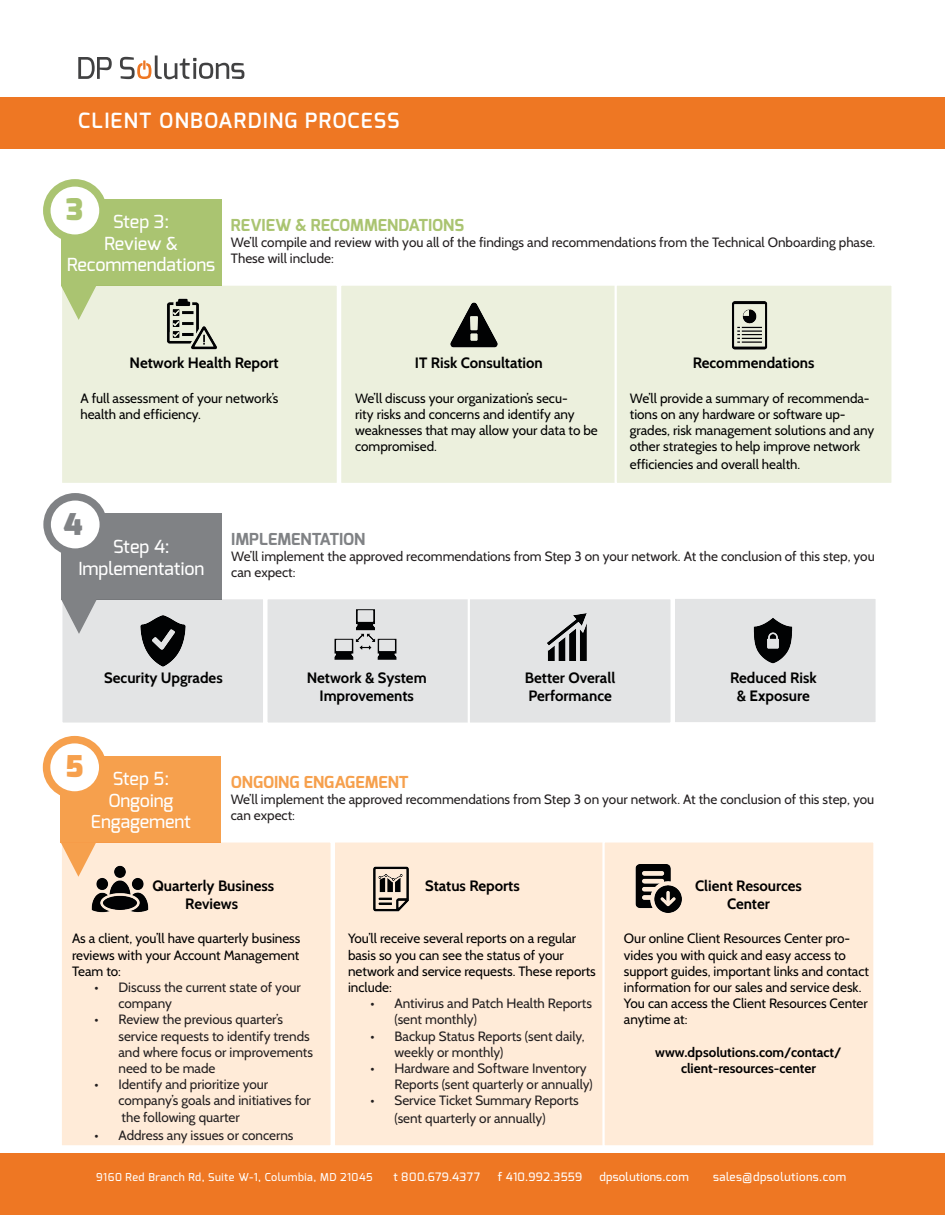
<style>
.page{position:relative;width:945px;height:1215px;background:#fff}
.page>*{position:absolute;margin:0;border:0;box-sizing:border-box;transform-origin:0 0}
.t1{font:900 30px "Exo";color:#aac471}
.t2{font:900 30px "Exo";color:#808285}
.t3{font:900 30px "Exo";color:#f6a04d}
.t4{font:600 21px "Exo";letter-spacing:.06em;color:#fff}
.t5{font:500 18px/21.6px "Exo";color:#fff;text-align:center}
.t6{font:700 16.5px "Exo";color:#aac471}
.t7{font:700 16.5px "Exo";color:#f6a04d}
.t8{font:700 16.5px "Exo";color:#808285}
.t9{font:700 15px "Cabin";color:#000}
.t10{font:13.5px/16.2px "Cabin";color:#231f20}
.t11{font:13.5px/16.2px "Cabin";color:#000}
.t12{font:700 13.5px "Cabin";color:#000}
.t13{font:500 11.55px "Exo";letter-spacing:.045em;color:#fff}
.t14{font:500 11.55px "Exo";letter-spacing:.02em;color:#fff}
.t15{font:500 10.8px "Exo";letter-spacing:.045em;color:#fff}
</style>
<div class="page">
<div style="left:0;top:97px;width:945px;height:51px;background:#ee7723"></div>
<svg style="left:78px;top:57px;width:34px;height:22px"></svg>
<svg style="left:120px;top:55px;width:124px;height:24px"></svg>
<div style="left:60px;top:283px;width:279px;height:202px;background:#ecf0dd;border:2px solid #fff"></div>
<div style="left:339px;top:283px;width:279px;height:202px;background:#ecf0dd;border:2px solid #fff"></div>
<div style="left:615px;top:283px;width:279px;height:202px;background:#ecf0dd;border:2px solid #fff"></div>
<div style="left:61px;top:199px;width:160px;height:87px;background:#aac471"></div>
<div style="left:47px;top:183px;width:56px;height:55px;background:#fff;border-radius:50%"></div>
<div style="left:43px;top:179px;width:64px;height:63px;border:8px solid #aac471;border-radius:50%"></div>
<svg style="left:61px;top:286px;width:35px;height:34px"></svg>
<div style="left:60px;top:597px;width:205px;height:128px;background:#e3e4e5;border:2px solid #fff"></div>
<div style="left:265px;top:597px;width:205px;height:128px;background:#e3e4e5;border:2px solid #fff"></div>
<div style="left:468px;top:597px;width:205px;height:128px;background:#e3e4e5;border:2px solid #fff"></div>
<div style="left:61px;top:513px;width:161px;height:87px;background:#808285"></div>
<div style="left:47px;top:497px;width:56px;height:55px;background:#fff;border-radius:50%"></div>
<div style="left:43px;top:493px;width:64px;height:63px;border:8px solid #808285;border-radius:50%"></div>
<svg style="left:61px;top:600px;width:36px;height:34px"></svg>
<div style="left:673px;top:597px;width:205px;height:127px;background:#e3e4e5;border:2px solid #fff"></div>
<div style="left:60px;top:840px;width:273px;height:308px;background:#ffebd8;border:2px solid #fff"></div>
<div style="left:333px;top:840px;width:273px;height:308px;background:#ffebd8;border:2px solid #fff"></div>
<div style="left:602px;top:840px;width:274px;height:308px;background:#ffebd8;border:2px solid #fff"></div>
<div style="left:61px;top:756px;width:160px;height:87px;background:#f6a04d"></div>
<div style="left:47px;top:740px;width:56px;height:55px;background:#fff;border-radius:50%"></div>
<div style="left:43px;top:736px;width:64px;height:63px;border:8px solid #f6a04d;border-radius:50%"></div>
<svg style="left:61px;top:843px;width:35px;height:34px"></svg>
<img style="left:167px;top:298px;width:50px;height:52px">
<img style="left:140px;top:615px;width:46px;height:51px">
<img style="left:732px;top:301px;width:36px;height:49px">
<img style="left:451px;top:302px;width:47px;height:46px">
<img style="left:334px;top:609px;width:63px;height:51px">
<img style="left:547px;top:613px;width:40px;height:48px">
<img style="left:753px;top:618px;width:40px;height:46px">
<img style="left:91px;top:860px;width:57px;height:53px">
<img style="left:373px;top:866px;width:36px;height:46px">
<img style="left:635px;top:865px;width:47px;height:48px">
<div style="left:0;top:1154px;width:945px;height:61px;background:#ee7723"></div>
<p class="t4" style="left:78px;top:107px;width:323px">CLIENT ONBOARDING PROCESS</p>
<p class="t1" style="left:66px;top:190px;width:19px">3</p>
<h3 class="t5" style="left:67px;top:211px;width:150px">Step 3:<br>Review &amp;<br>Recommendations</h3>
<p class="t6" style="left:231px;top:214px;width:235px">REVIEW &amp; RECOMMENDATIONS</p>
<p class="t10" style="left:231px;top:234px;width:646px">We’ll compile and review with you all of the findings and recommendations from the Technical Onboarding phase.<br>These will include:</p>
<p class="t9" style="left:130px;top:354px;width:151px">Network Health Report</p>
<p class="t11" style="left:80px;top:390px;width:200px">A full assessment of your network’s health and efficiency.</p>
<p class="t9" style="left:415px;top:354px;width:129px">IT Risk Consultation</p>
<p class="t11" style="left:355px;top:390px;width:244px">We’ll discuss your organization’s secu-<br>rity risks and concerns and identify any weaknesses that may allow your data to be compromised.</p>
<p class="t9" style="left:693px;top:354px;width:123px">Recommendations</p>
<p class="t11" style="left:630px;top:390px;width:246px">We’ll provide a summary of recommenda&shy;tions on any hardware or software up&shy;grades, risk management solutions and any other strategies to help improve network</p>
<p class="t11" style="left:630px;top:456px;width:172px">efficiencies and overall health.</p>
<p class="t2" style="left:64px;top:505px;width:21px">4</p>
<h3 class="t5" style="left:79px;top:536px;width:127px">Step 4:<br>Implementation</h3>
<p class="t8" style="left:231px;top:528px;width:136px">IMPLEMENTATION</p>
<p class="t10" style="left:231px;top:548px;width:645px">We’ll implement the approved recommendations from Step 3 on your network. At the conclusion of this step, you can expect:</p>
<p class="t9" style="left:104px;top:668px;width:120px">Security Upgrades</p>
<p class="t9" style="left:307px;top:668px;width:121px">Network &amp; System</p>
<p class="t9" style="left:320px;top:686px;width:96px">Improvements</p>
<p class="t9" style="left:525px;top:668px;width:92px">Better Overall</p>
<p class="t9" style="left:528px;top:686px;width:85px">Performance</p>
<p class="t9" style="left:730px;top:668px;width:88px">Reduced Risk</p>
<p class="t9" style="left:737px;top:686px;width:75px">&amp; Exposure</p>
<p class="t3" style="left:66px;top:747px;width:19px">5</p>
<h3 class="t5" style="left:91px;top:768px;width:102px">Step 5:<br>Ongoing<br>Engagement</h3>
<p class="t7" style="left:231px;top:771px;width:180px">ONGOING ENGAGEMENT</p>
<p class="t10" style="left:231px;top:791px;width:645px">We’ll implement the approved recommendations from Step 3 on your network. At the conclusion of this step, you can expect:</p>
<p class="t9" style="left:153px;top:877px;width:123px">Quarterly Business</p>
<p class="t9" style="left:185px;top:895px;width:54px">Reviews</p>
<p class="t11" style="left:72px;top:930px;width:230px;text-align:justify">As a client, you’ll have quarterly business reviews with your Account Management Team to:</p>
<p class="t10" style="left:118px;top:979px;width:184px;text-indent:-24px">• Discuss the current state of your company</p>
<p class="t10" style="left:118px;top:1011px;width:196px;text-indent:-24px">• Review the previous quarter’s service requests to identify trends and where focus or improvements need to be made</p>
<p class="t10" style="left:118px;top:1076px;width:194px;text-indent:-24px">• Identify and prioritize your company’s goals and initiatives for the following quarter</p>
<p class="t10" style="left:95px;top:1127px;width:201px">• Address any issues or concerns</p>
<p class="t9" style="left:425px;top:877px;width:96px">Status Reports</p>
<p class="t11" style="left:348px;top:930px;width:249px">You’ll receive several reports on a regular basis so you can see the status of your network and service requests. These reports include:</p>
<p class="t10" style="left:394px;top:995px;width:199px;text-indent:-24px">• Antivirus and Patch Health Reports (sent monthly)</p>
<p class="t10" style="left:394px;top:1028px;width:192px;text-indent:-24px">• Backup Status Reports (sent daily, weekly or monthly)</p>
<p class="t10" style="left:394px;top:1060px;width:200px;text-indent:-24px">• Hardware and Software Inventory<br>Reports (sent quarterly or annually)</p>
<p class="t10" style="left:394px;top:1092px;width:186px;line-height:18px;text-indent:-24px">• Service Ticket Summary Reports (sent quarterly or annually)</p>
<p class="t9" style="left:695px;top:877px;width:108px">Client Resources</p>
<p class="t9" style="left:727px;top:895px;width:44px">Center</p>
<p class="t11" style="left:624px;top:930px;width:247px">Our online Client Resources Center pro&shy;vides you with quick and easy access to support guides, important links and contact information for our sales and service desk.<br>You can access the Client Resources Center anytime at:</p>
<p class="t12" style="left:655px;top:1044px;width:188px">www.dpsolutions.com/contact/</p>
<p class="t12" style="left:681px;top:1060px;width:136px">client-resources-center</p>
<p class="t15" style="left:96px;top:1170px;width:278px">9160 Red Branch Rd, Suite W-1, Columbia, MD 21045</p>
<p class="t13" style="left:394px;top:1169px;width:88px">t 800.679.4377</p>
<p class="t14" style="left:498px;top:1169px;width:86px">f 410.992.3559</p>
<p class="t14" style="left:600px;top:1169px;width:91px">dpsolutions.com</p>
<p class="t13" style="left:713px;top:1169px;width:135px">sales@dpsolutions.com</p>
</div>
